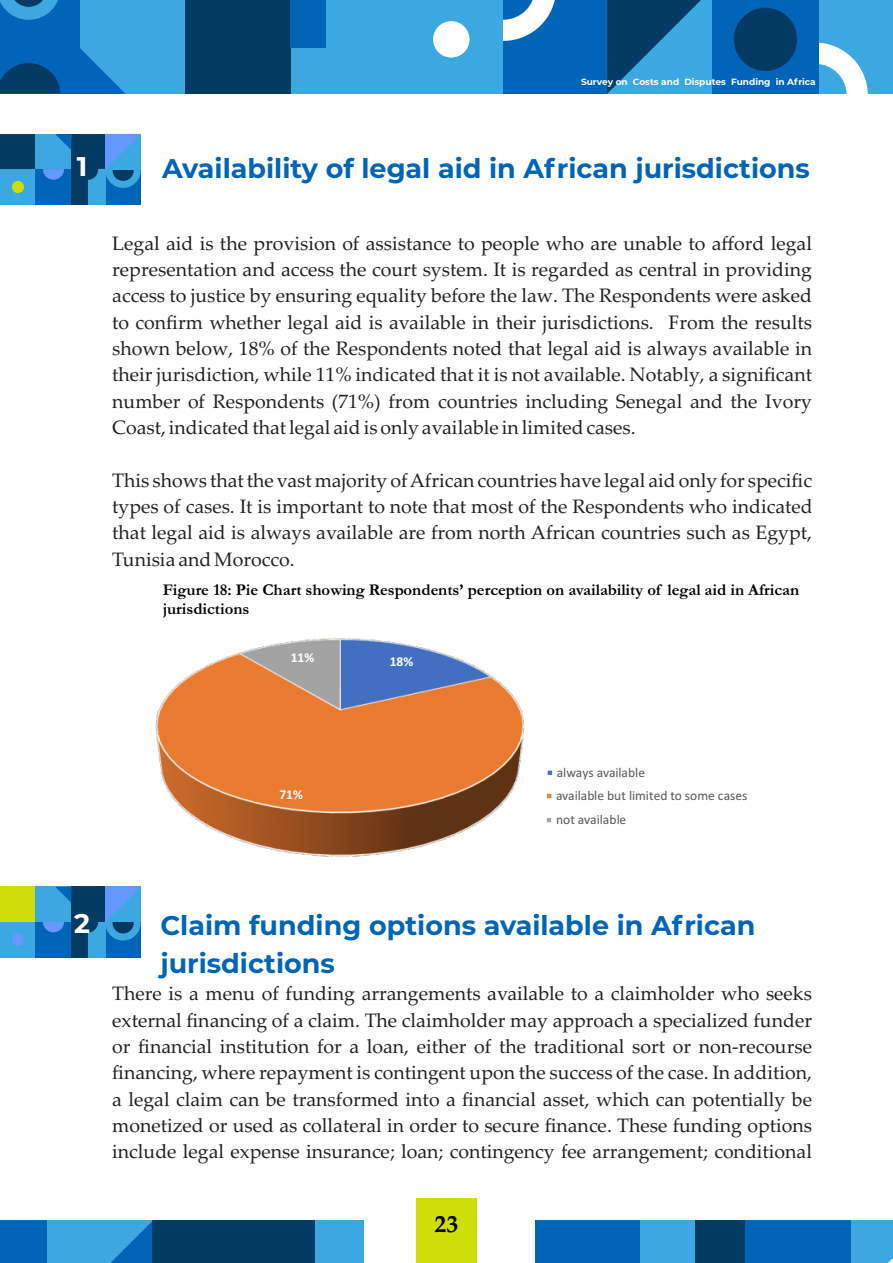
<style>
.page{position:relative;width:893px;height:1263px;background:#fff}
.page>*{position:absolute;margin:0;border:0;box-sizing:border-box;transform-origin:0 0}
.t1{font:700 27px/37.2px "Montserrat";color:#0064b8}
.t2{font:700 27px "Montserrat";color:#fff}
.t3{font:700 24px "Palatino Linotype";color:#000}
.t4{font:19.5px/26.2px "Palatino Linotype";color:#231f20;text-align:justify}
.t5{font:700 16.5px/18.6px "Garamond";color:#000}
.t6{font:13.5px/23.7px "Calibri";color:#575757}
.t7{font:700 13.5px "Calibri";color:#fff}
.t8{font:700 9px "Montserrat";color:#fff}
</style>
<div class="page">
<div style="left:0;top:0;width:82px;height:94px;background:#0064b8"></div>
<div style="left:81px;top:0;width:106px;height:94px;background:#3ba8e2"></div>
<div style="left:186px;top:0;width:106px;height:94px;background:#013a62"></div>
<div style="left:291px;top:0;width:106px;height:94px;background:#3ba8e2"></div>
<div style="left:502px;top:0;width:106px;height:94px;background:#0064b8"></div>
<div style="left:817px;top:0;width:76px;height:94px;background:#3ba8e2"></div>
<svg style="left:503px;top:0;width:52px;height:41px"></svg>
<svg style="left:818px;top:43px;width:50px;height:51px"></svg>
<svg style="left:0;top:63px;width:60px;height:30px"></svg>
<svg style="left:0;top:0;width:58px;height:20px"></svg>
<svg style="left:80px;top:47px;width:46px;height:47px"></svg>
<div style="left:291px;top:0;width:35px;height:47px;background:#0064b8"></div>
<div style="left:397px;top:0;width:106px;height:94px;background:#3ba8e2"></div>
<div style="left:433px;top:21px;width:36px;height:37px;background:#fff;border-radius:50%"></div>
<svg style="left:607px;top:0;width:105px;height:94px;background:#2176a8"></svg>
<div style="left:712px;top:0;width:106px;height:94px;background:#0064b8"></div>
<div style="left:734px;top:8px;width:63px;height:63px;background:#013a62;border-radius:50%"></div>
<div style="left:535px;top:1220px;width:107px;height:43px;background:#0064b8"></div>
<div style="left:640px;top:1220px;width:107px;height:43px;background:#3ba8e2"></div>
<div style="left:695px;top:1220px;width:52px;height:43px;background:#013a62"></div>
<div style="left:746px;top:1220px;width:106px;height:43px;background:#0064b8"></div>
<div style="left:851px;top:1220px;width:42px;height:43px;background:#3ba8e2"></div>
<svg style="left:888px;top:1258px;width:5px;height:5px"></svg>
<div style="left:257px;top:1220px;width:107px;height:43px;background:#3ba8e2"></div>
<svg style="left:0;top:1220px;width:152px;height:43px;background:#2089cf"></svg>
<div style="left:152px;top:1220px;width:107px;height:43px;background:#013a62"></div>
<div style="left:257px;top:1220px;width:58px;height:43px;background:#013a62"></div>
<img style="left:155px;top:638px;width:370px;height:219px">
<div style="left:546px;top:769px;width:8px;height:7px;background:#4472c4"></div>
<div style="left:545px;top:768px;width:10px;height:10px;border:3px solid #fff"></div>
<div style="left:545px;top:792px;width:8px;height:8px;background:#ed7d31"></div>
<div style="left:544px;top:791px;width:10px;height:10px;border:3px solid #fff"></div>
<div style="left:545px;top:816px;width:8px;height:8px;background:#a7a7a7"></div>
<div style="left:544px;top:815px;width:10px;height:10px;border:3px solid #fff"></div>
<div style="left:105px;top:170px;width:35px;height:35px;background:#0064b8"></div>
<div style="left:70px;top:134px;width:35px;height:36px;background:#013a62"></div>
<div style="left:70px;top:170px;width:35px;height:35px;background:#3ba8e2"></div>
<div style="left:70px;top:170px;width:17px;height:35px;background:#013a62"></div>
<div style="left:35px;top:134px;width:35px;height:36px;background:#3ba8e2"></div>
<div style="left:35px;top:170px;width:35px;height:35px;background:#0064b8"></div>
<div style="left:0;top:134px;width:35px;height:36px;background:#013a62"></div>
<div style="left:0;top:170px;width:35px;height:35px;background:#3ba8e2"></div>
<div style="left:77px;top:159px;width:21px;height:21px;background:#013a62;border-radius:50%"></div>
<svg style="left:43px;top:169px;width:21px;height:11px"></svg>
<div style="left:12px;top:181px;width:12px;height:12px;background:#cede08;border-radius:50%"></div>
<svg style="left:55px;top:134px;width:17px;height:16px"></svg>
<svg style="left:105px;top:134px;width:35px;height:54px;background:#4094dc"></svg>
<div style="left:105px;top:922px;width:35px;height:35px;background:#0064b8"></div>
<div style="left:70px;top:887px;width:35px;height:35px;background:#013a62"></div>
<div style="left:70px;top:922px;width:35px;height:35px;background:#3ba8e2"></div>
<div style="left:70px;top:922px;width:17px;height:35px;background:#013a62"></div>
<div style="left:35px;top:887px;width:35px;height:35px;background:#3ba8e2"></div>
<div style="left:35px;top:922px;width:35px;height:35px;background:#0064b8"></div>
<div style="left:0;top:887px;width:35px;height:35px;background:#cede08"></div>
<div style="left:0;top:922px;width:35px;height:35px;background:#3ba8e2"></div>
<div style="left:77px;top:911px;width:21px;height:21px;background:#013a62;border-radius:50%"></div>
<svg style="left:43px;top:922px;width:21px;height:10px"></svg>
<div style="left:12px;top:933px;width:12px;height:13px;background:#69f;border-radius:50%"></div>
<svg style="left:56px;top:887px;width:16px;height:15px"></svg>
<svg style="left:105px;top:886px;width:35px;height:54px;background:#4093dc"></svg>
<div style="left:416px;top:1198px;width:60px;height:65px;background:#cede08"></div>
<p class="t8" style="left:581px;top:76px;width:236px">Survey on Costs and Disputes Funding in Africa</p>
<h1 class="t2" style="left:77px;top:149px;width:12px">1</h1>
<h1 class="t1" style="left:162px;top:150px;width:649px">Availability of legal aid in African jurisdictions</h1>
<p class="t4" style="left:112px;top:232px;width:701px">Legal aid is the provision of assistance to people who are unable to afford legal representation and access the court system. It is regarded as central in providing access to justice by ensuring equality before the law. The Respondents were asked to confirm whether legal aid is available in their jurisdictions. From the results shown below, 18% of the Respondents noted that legal aid is always available in their jurisdiction, while 11% indicated that it is not available. Notably, a significant number of Respondents (71%) from countries including Senegal and the Ivory Coast, indicated that legal aid is only available in limited cases.</p>
<p class="t4" style="left:112px;top:469px;width:702px">This shows that the vast majority of African countries have legal aid only for specific types of cases. It is important to note that most of the Respondents who indicated that legal aid is always available are from north African countries such as Egypt, Tunisia and Morocco.</p>
<p class="t5" style="left:163px;top:583px;width:638px">Figure 18: Pie Chart showing Respondents’ perception on availability of legal aid in African jurisdictions</p>
<p class="t7" style="left:390px;top:656px;width:25px">18%</p>
<p class="t7" style="left:291px;top:652px;width:25px">11%</p>
<p class="t7" style="left:279px;top:788px;width:25px">71%</p>
<p class="t6" style="left:556px;top:761px;width:193px">always available<br>available but limited to some cases not available</p>
<h1 class="t2" style="left:74px;top:907px;width:17px">2</h1>
<h1 class="t1" style="left:160px;top:907px;width:596px">Claim funding options available in African jurisdictions</h1>
<p class="t4" style="left:112px;top:983px;width:701px">There is a menu of funding arrangements available to a claimholder who seeks external financing of a claim. The claimholder may approach a specialized funder or financial institution for a loan, either of the traditional sort or non-recourse financing, where repayment is contingent upon the success of the case. In addition, a legal claim can be transformed into a financial asset, which can potentially be monetized or used as collateral in order to secure finance. These funding options include legal expense insurance; loan; contingency fee arrangement; conditional</p>
<p class="t3" style="left:434px;top:1214px;width:25px">23</p>
</div>
